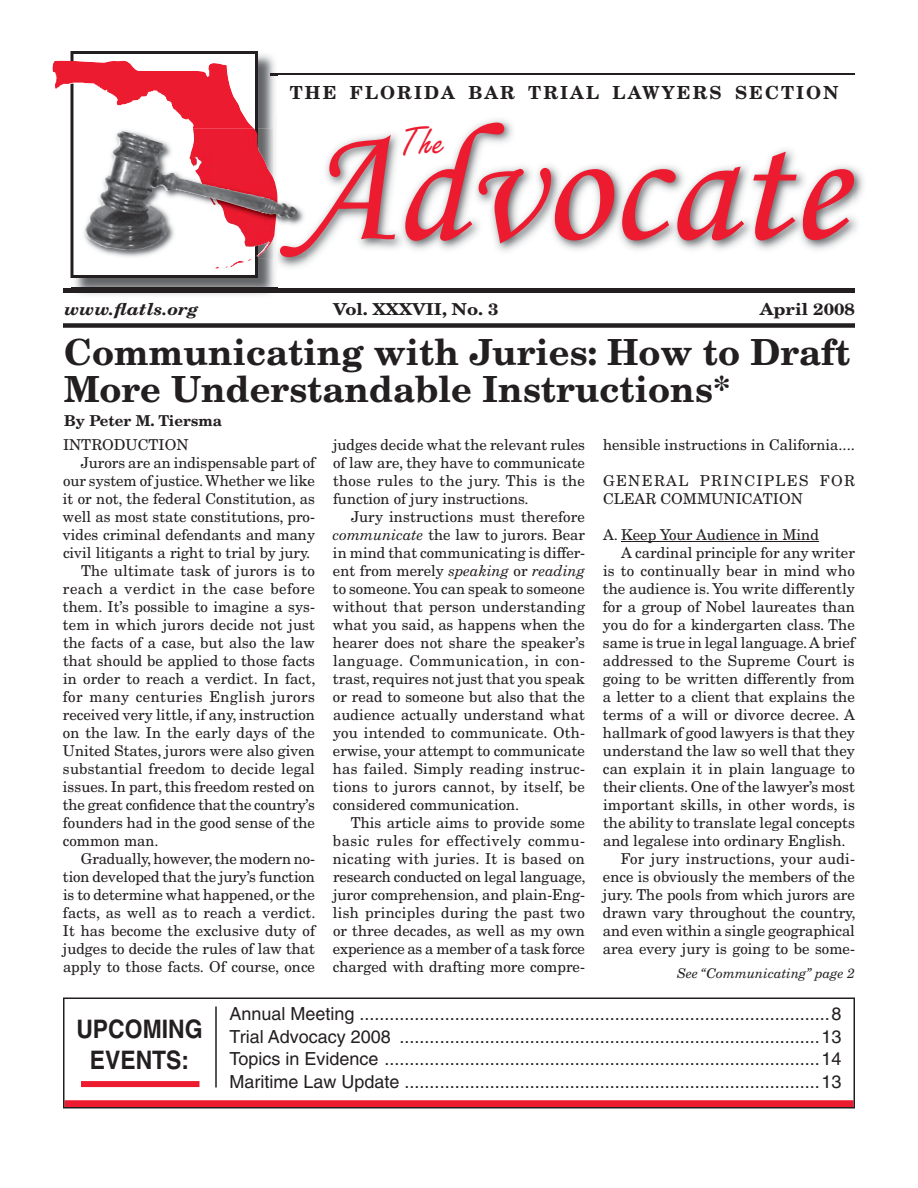
<style>
.page{position:relative;width:918px;height:1188px;background:#fff}
.page>*{position:absolute;margin:0;border:0;box-sizing:border-box;transform-origin:0 0}
.t1{font:168px "Monotype Corsiva";color:#ed1b2f}
.t2{font:40.5px "Freestyle Script";color:#ed1b2f}
.t3{font:700 36px/37.5px "New Century Schlbk";color:#231f20}
.t4{font:700 25.5px/30.6px "Helvetica";color:#231f20;text-align:center;scale:.9 1}
.t5{font:18px/22.5px "Helvetica";color:#231f20;text-align:justify}
.t6{font:700 18px "New Century Schlbk";letter-spacing:.115em;color:#231f20}
.t7{font:700 16.5px "New Century Schlbk";color:#231f20;scale:1.1 1}
.t8{font:italic 700 16.5px "New Century Schlbk";color:#231f20;scale:1.1 1}
.t9{font:15px/18px "New Century Schlbk";color:#231f20;text-align:justify}
.t10{font:15px/18px "New Century Schlbk";letter-spacing:.09em;color:#231f20}
.t11{font:15px "New Century Schlbk";letter-spacing:.03em;color:#231f20}
.t12{font:15px "New Century Schlbk";letter-spacing:.035em;color:#231f20}
.t13{font:700 15px "New Century Schlbk";color:#231f20}
.t14{font:italic 13.5px "New Century Schlbk";color:#231f20}
.s1{font-style:italic}
</style>
<div class="page">
<div style="left:64px;top:1100px;width:790px;height:8px;background:#ed1b2f"></div>
<div style="left:63px;top:323px;width:792px;height:5px;background:#231f20"></div>
<div style="left:63px;top:288px;width:792px;height:5px;background:#231f20"></div>
<hr style="left:270px;top:73px;width:585px;height:2px;background:#231f20">
<img style="left:72px;top:54px;width:205px;height:241px">
<img style="left:72px;top:288px;width:205px;height:5px">
<svg style="left:270px;top:73px;width:7px;height:2px"></svg>
<svg style="left:70px;top:51px;width:188px;height:227px"></svg>
<div style="left:63px;top:998px;width:792px;height:111px;border:2px solid #231f20"></div>
<img style="left:274px;top:116px;width:590px;height:155px">
<img style="left:280px;top:123px;width:574px;height:134px">
<hr style="left:621px;top:541px;width:198px;height:1px;background:#231f20">
<hr style="left:215px;top:1007px;width:2px;height:81px;background:#231f20">
<div style="left:81px;top:1081px;width:119px;height:6px;background:#ed1b2f"></div>
<img style="left:52px;top:61px;width:202px;height:208px">
<img style="left:82px;top:128px;width:224px;height:131px">
<img style="left:280px;top:128px;width:26px;height:112px">
<img style="left:280px;top:240px;width:26px;height:17px">
<img style="left:189px;top:128px;width:89px;height:131px">
<img style="left:85px;top:131px;width:213px;height:119px">
<p class="t6" style="left:290px;top:86px;width:550px">THE FLORIDA BAR TRIAL LAWYERS SECTION</p>
<h1 class="t1" style="left:289px;top:82px;width:559px">Advocate</h1>
<h2 class="t2" style="left:400px;top:128px;width:46px">The</h2>
<p class="t8" style="left:65px;top:303px;width:123px">www.flatls.org</p>
<p class="t7" style="left:333px;top:303px;width:152px">Vol. XXXVII, No. 3</p>
<p class="t7" style="left:760px;top:303px;width:88px">April 2008</p>
<h3 class="t3" style="left:64px;top:336px;width:788px">Communicating with Juries: How to Draft<br>More Understandable Instructions*</h3>
<p class="t13" style="left:64px;top:415px;width:159px">By Peter M. Tiersma</p>
<p class="t9" style="left:63px;top:437px;width:127px">INTRODUCTION</p>
<p class="t9" style="left:81px;top:455px;width:236px">Jurors are an indispensable part of</p>
<p class="t9" style="left:63px;top:473px;width:253px">our system of justice.Whether we like</p>
<p class="t9" style="left:63px;top:491px;width:253px">it or not, the federal Constitution, as</p>
<p class="t9" style="left:63px;top:509px;width:254px">well as most state constitutions, pro-</p>
<p class="t9" style="left:63px;top:527px;width:254px">vides criminal defendants and many</p>
<p class="t9" style="left:63px;top:545px;width:249px">civil litigants a right to trial by jury.</p>
<p class="t9" style="left:81px;top:563px;width:235px">The ultimate task of jurors is to</p>
<p class="t12" style="left:63px;top:583px;width:253px">reach a verdict in the case before</p>
<p class="t9" style="left:63px;top:599px;width:254px">them. It’s possible to imagine a sys-</p>
<p class="t9" style="left:63px;top:617px;width:253px">tem in which jurors decide not just</p>
<p class="t9" style="left:63px;top:635px;width:254px">the facts of a case, but also the law</p>
<p class="t9" style="left:63px;top:653px;width:254px">that should be applied to those facts</p>
<p class="t9" style="left:63px;top:671px;width:254px">in order to reach a verdict. In fact,</p>
<p class="t11" style="left:63px;top:691px;width:253px">for many centuries English jurors</p>
<p class="t9" style="left:63px;top:707px;width:253px">received very little, if any, instruction</p>
<p class="t9" style="left:63px;top:725px;width:254px">on the law. In the early days of the</p>
<p class="t9" style="left:63px;top:743px;width:254px">United States, jurors were also given</p>
<p class="t9" style="left:63px;top:761px;width:254px">substantial freedom to decide legal</p>
<p class="t9" style="left:63px;top:779px;width:254px">issues. In part, this freedom rested on</p>
<p class="t9" style="left:63px;top:797px;width:254px">the great confidence that the country’s</p>
<p class="t9" style="left:63px;top:815px;width:253px">founders had in the good sense of the</p>
<p class="t9" style="left:63px;top:833px;width:97px">common man.</p>
<p class="t9" style="left:81px;top:851px;width:236px">Gradually, however, the modern no-</p>
<p class="t9" style="left:63px;top:869px;width:253px">tion developed that the jury’s function</p>
<p class="t9" style="left:63px;top:887px;width:253px">is to determine what happened, or the</p>
<p class="t9" style="left:63px;top:905px;width:254px">facts, as well as to reach a verdict.</p>
<p class="t9" style="left:63px;top:923px;width:253px">It has become the exclusive duty of</p>
<p class="t9" style="left:63px;top:941px;width:254px">judges to decide the rules of law that</p>
<p class="t9" style="left:63px;top:959px;width:254px">apply to those facts. Of course, once</p>
<p class="t9" style="left:603px;top:437px;width:253px">hensible instructions in California....</p>
<p class="t10" style="left:603px;top:473px;width:253px">GENERAL PRINCIPLES FOR<br>CLEAR COMMUNICATION</p>
<p class="t9" style="left:603px;top:527px;width:218px">A. Keep Your Audience in Mind</p>
<p class="t9" style="left:621px;top:545px;width:236px">A cardinal principle for any writer</p>
<p class="t9" style="left:603px;top:563px;width:253px">is to continually bear in mind who</p>
<p class="t9" style="left:603px;top:581px;width:254px">the audience is. You write differently</p>
<p class="t9" style="left:603px;top:599px;width:253px">for a group of Nobel laureates than</p>
<p class="t9" style="left:603px;top:617px;width:253px">you do for a kindergarten class. The</p>
<p class="t9" style="left:603px;top:635px;width:254px">same is true in legal language.A brief</p>
<p class="t9" style="left:603px;top:653px;width:253px">addressed to the Supreme Court is</p>
<p class="t9" style="left:603px;top:671px;width:253px">going to be written differently from</p>
<p class="t9" style="left:603px;top:689px;width:254px">a letter to a client that explains the</p>
<p class="t9" style="left:603px;top:707px;width:254px">terms of a will or divorce decree. A</p>
<p class="t9" style="left:603px;top:725px;width:253px">hallmark of good lawyers is that they</p>
<p class="t9" style="left:603px;top:743px;width:254px">understand the law so well that they</p>
<p class="t9" style="left:603px;top:761px;width:254px">can explain it in plain language to</p>
<p class="t9" style="left:603px;top:779px;width:254px">their clients. One of the lawyer’s most</p>
<p class="t9" style="left:603px;top:797px;width:253px">important skills, in other words, is</p>
<p class="t9" style="left:603px;top:815px;width:253px">the ability to translate legal concepts</p>
<p class="t9" style="left:603px;top:833px;width:244px">and legalese into ordinary English.</p>
<p class="t9" style="left:621px;top:851px;width:236px">For jury instructions, your audi-</p>
<p class="t9" style="left:603px;top:869px;width:253px">ence is obviously the members of the</p>
<p class="t9" style="left:603px;top:887px;width:254px">jury. The pools from which jurors are</p>
<p class="t9" style="left:603px;top:905px;width:254px">drawn vary throughout the country,</p>
<p class="t9" style="left:603px;top:923px;width:253px">and even within a single geographical</p>
<p class="t9" style="left:603px;top:941px;width:253px">area every jury is going to be some-</p>
<p class="t9" style="left:333px;top:437px;width:254px">judges decide what the relevant rules of law are, they have to communicate those rules to the jury. This is the function of jury instructions.</p>
<p class="t9" style="left:333px;top:509px;width:254px;text-indent:18px">Jury instructions must therefore <span class="s1">communicate</span> the law to jurors. Bear in mind that communicating is differ&shy;ent from merely <span class="s1">speaking</span> or <span class="s1">reading </span>to someone.You can speak to someone without that person understanding what you said, as happens when the hearer does not share the speaker’s language. Communication, in con&shy;trast, requires not just that you speak or read to someone but also that the audience actually understand what you intended to communicate. Oth&shy;erwise, your attempt to communicate has failed. Simply reading instruc&shy;tions to jurors cannot, by itself, be considered communication.</p>
<p class="t9" style="left:333px;top:815px;width:254px;text-indent:18px">This article aims to provide some basic rules for effectively commu&shy;nicating with juries. It is based on research conducted on legal language, juror comprehension, and plain-Eng&shy;lish principles during the past two or three decades, as well as my own experience as a member of a task force charged with drafting more compre-</p>
<p class="t14" style="left:677px;top:968px;width:179px">See “Communicating” page 2</p>
<h3 class="t4" style="left:76px;top:1016px;width:142px">UPCOMING<br>EVENTS:</h3>
<p class="t5" style="left:230px;top:1005px;width:613px">Annual Meeting ..............................................................................................8<br>Trial Advocacy 2008 ....................................................................................13<br>Topics in Evidence .......................................................................................14<br>Maritime Law Update ...................................................................................13</p>
</div>
